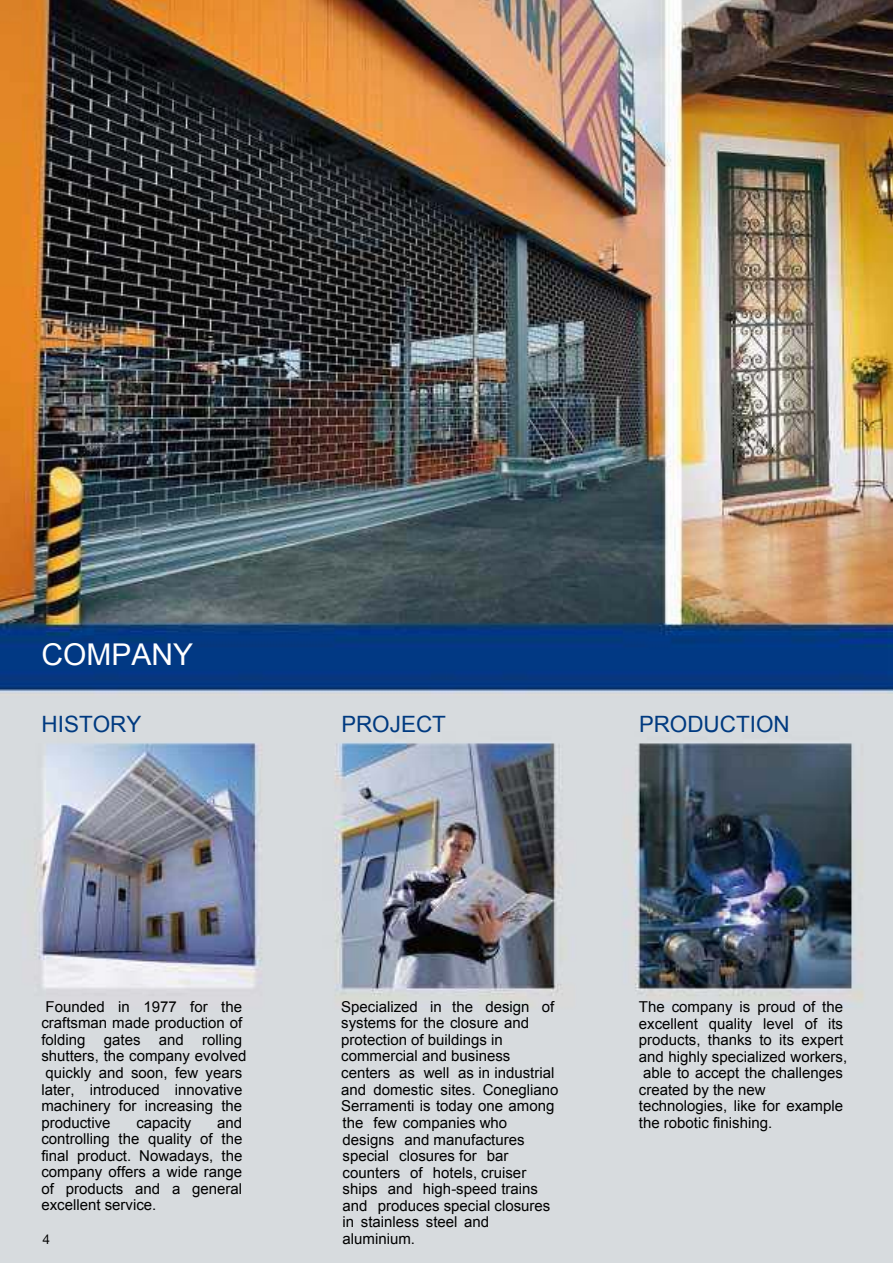
<style>
.page{position:relative;width:893px;height:1263px;background:#fff}
.page>*{position:absolute;margin:0;border:0;box-sizing:border-box;transform-origin:0 0}
.t1{font:30px "Arial";color:#fff}
.t2{font:22.5px "Arial";color:#003a80}
.t3{font:15px/16.5px "Arial";color:#000}
.t4{font:13.5px "Helvetica Neue";color:#000}
.s1{font-family:"Helvetica Neue"}
</style>
<div class="page">
<img style="left:0;top:0;width:893px;height:1263px">
<h1 class="t1" style="left:42px;top:635px;width:153px">COMPANY</h1>
<h2 class="t2" style="left:42px;top:709px;width:101px">HISTORY</h2>
<h2 class="t2" style="left:341px;top:709px;width:106px"><span class="s1">P</span>ROJECT</h2>
<h2 class="t2" style="left:639px;top:709px;width:152px"><span class="s1">P</span>RODUCTION</h2>
<p class="t3" style="left:41px;top:998px;width:207px">Founded in 1977 for the craftsman made production of folding gates and rolling shutters, the company evolved</p>
<p class="t3" style="left:639px;top:999px;width:210px">The company is proud of the excellent quality level of its products, thanks to its expert and highly specialized workers,</p>
<p class="t3" style="left:41px;top:1064px;width:202px;text-align:justify">quickly and soon, few years later, introduced innovative machinery for increasing the productive</p>
<p class="t3" style="left:341px;top:999px;width:215px">Specialized in the design of systems for the closure and protection of buildings in commercial and business centers as well as in industrial</p>
<p class="t3" style="left:639px;top:1065px;width:206px">able to accept the challenges created by the new technologies, like for example the robotic finishing.</p>
<p class="t3" style="left:341px;top:1081px;width:219px">and domestic sites. Conegliano<br>Serramenti is today one among</p>
<p class="t3" style="left:41px;top:1114px;width:202px;text-align:justify;text-indent:176px">and controlling the quality of the final product. Nowadays, the company offers a wide range of products and a general excellent service.</p>
<p class="t3" style="left:343px;top:1115px;width:209px">the few companies who designs and manufactures special closures for bar counters of hotels, cruiser ships and high-speed trains and produces special closures in stainless steel and aluminium.</p>
<p class="t3" style="left:136px;top:1114px;width:57px">capacity</p>
<p class="t4" style="left:43px;top:1229px;width:9px">4</p>
</div>
